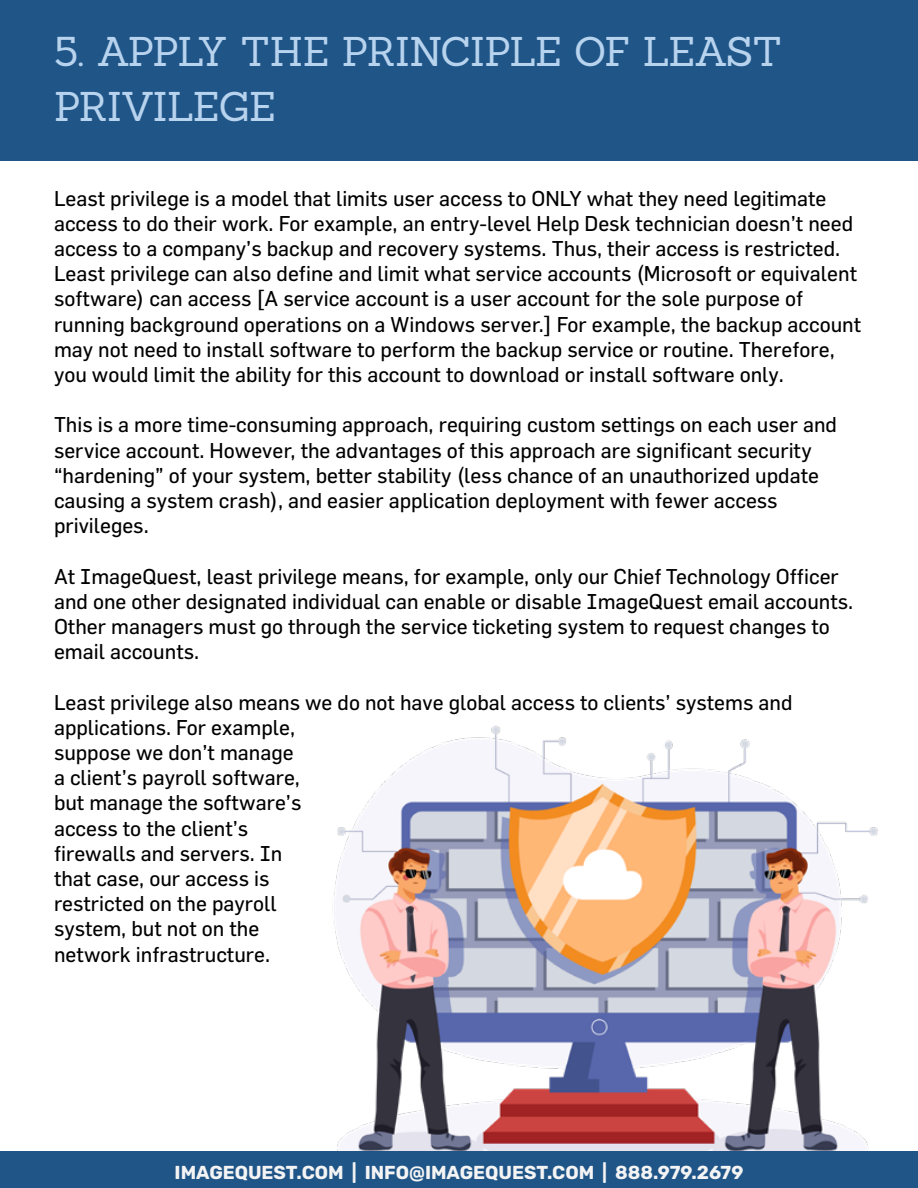
<style>
.page{position:relative;width:918px;height:1188px;background:#fff}
.page>*{position:absolute;margin:0;border:0;box-sizing:border-box;transform-origin:0 0}
.t1{font:40.5px/55.5px "Sanchez";letter-spacing:-.04em;color:#b7d3ee}
.t2{font:21px/25.2px "Flama";color:#000101}
.t3{font:700 18.75px "Rubik";color:#f4f4f4}
</style>
<div class="page">
<img style="left:318px;top:726px;width:569px;height:426px">
<div style="left:0;top:1152px;width:918px;height:36px;background:#205588"></div>
<div style="left:0;top:0;width:918px;height:161px;background:#205588"></div>
<h1 class="t1" style="left:54px;top:23px;width:730px">5. APPLY THE PRINCIPLE OF LEAST<br>PRIVILEGE</h1>
<p class="t2" style="left:54px;top:185px;width:809px">Least privilege is a model that limits user access to ONLY what they need legitimate access to do their work. For example, an entry-level Help Desk technician doesn’t need access to a company’s backup and recovery systems. Thus, their access is restricted.<br>Least privilege can also define and limit what service accounts (Microsoft or equivalent software) can access [A service account is a user account for the sole purpose of running background operations on a Windows server.] For example, the backup account may not need to install software to perform the backup service or routine. Therefore, you would limit the ability for this account to download or install software only.</p>
<p class="t2" style="left:54px;top:412px;width:785px">This is a more time-consuming approach, requiring custom settings on each user and service account. However, the advantages of this approach are significant security “hardening” of your system, better stability (less chance of an unauthorized update causing a system crash), and easier application deployment with fewer access privileges.</p>
<p class="t2" style="left:54px;top:563px;width:801px">At ImageQuest, least privilege means, for example, only our Chief Technology Officer and one other designated individual can enable or disable ImageQuest email accounts.<br>Other managers must go through the service ticketing system to request changes to email accounts.</p>
<p class="t2" style="left:54px;top:689px;width:740px">Least privilege also means we do not have global access to clients’ systems and applications. For example,<br>suppose we don’t manage<br>a client’s payroll software,<br>but manage the software’s<br>access to the client’s<br>firewalls and servers. In<br>that case, our access is<br>restricted on the payroll<br>system, but not on the<br>network infrastructure.</p>
<p class="t3" style="left:175px;top:1161px;width:570px">IMAGEQUEST.COM | INFO@IMAGEQUEST.COM | 888.979.2679</p>
</div>
